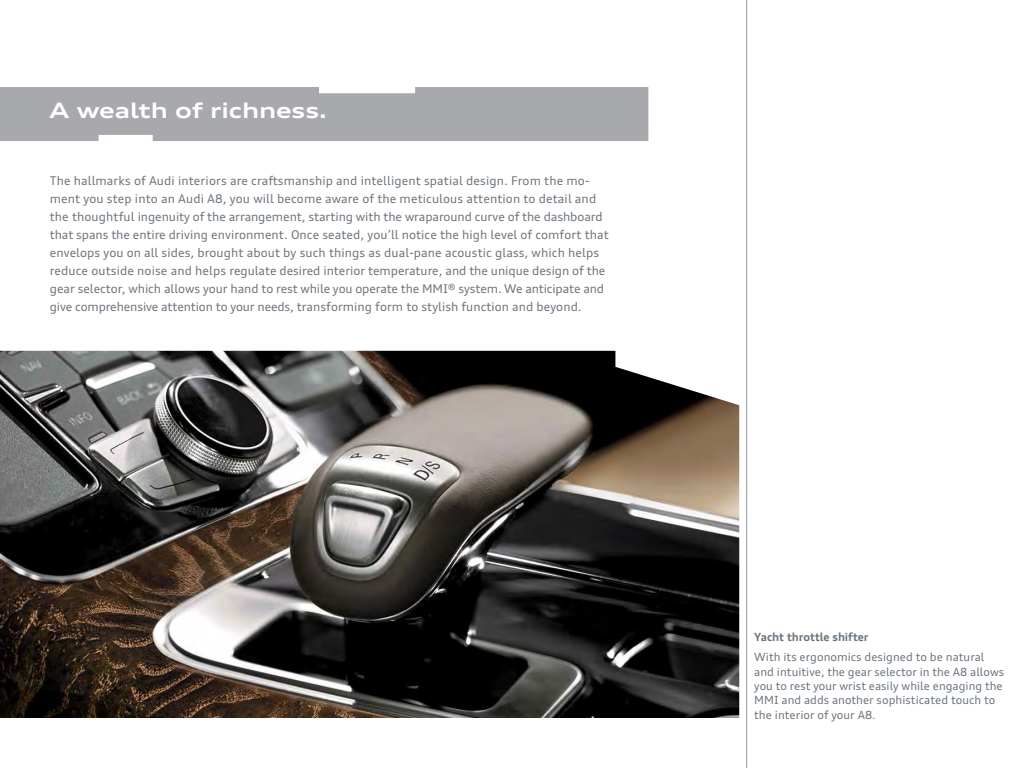
<style>
.page{position:relative;width:1024px;height:768px;background:#fff}
.page>*{position:absolute;margin:0;border:0;box-sizing:border-box;transform-origin:0 0}
.t1{font:700 expanded 21.25px "Audi Type";color:#fff}
.t2{font:12px/18px "Audi Type";letter-spacing:.005em;color:#6a737b}
.t3{font:11.25px/14.2px "Audi Type";color:#6a737b}
.t4{font:700 11.25px "Audi Type";letter-spacing:-.005em;color:#6a737b}
</style>
<div class="page">
<img style="left:0;top:351px;width:739px;height:367px">
<div style="left:0;top:87px;width:648px;height:54px;background:#a7a9ac"></div>
<hr style="left:746px;top:0;width:1px;height:768px;background:#a7a9ac">
<h1 class="t1" style="left:50px;top:97px;width:279px">A wealth of richness.</h1>
<p class="t2" style="left:50px;top:171px;width:560px">The hallmarks of Audi interiors are craftsmanship and intelligent spatial design. From the mo&shy;ment you step into an Audi A8, you will become aware of the meticulous attention to detail and the thoughtful ingenuity of the arrangement, starting with the wraparound curve of the dashboard that spans the entire driving environment. Once seated, you’ll notice the high level of comfort that envelops you on all sides, brought about by such things as dual-pane acoustic glass, which helps reduce outside noise and helps regulate desired interior temperature, and the unique design of the gear selector, which allows your hand to rest while you operate the MMI® system. We anticipate and give comprehensive attention to your needs, transforming form to stylish function and beyond.</p>
<p class="t4" style="left:754px;top:630px;width:116px">Yacht throttle shifter</p>
<p class="t3" style="left:754px;top:650px;width:252px">With its ergonomics designed to be natural and intuitive, the gear selector in the A8 allows you to rest your wrist easily while engaging the MMI and adds another sophisticated touch to the interior of your A8.</p>
</div>
